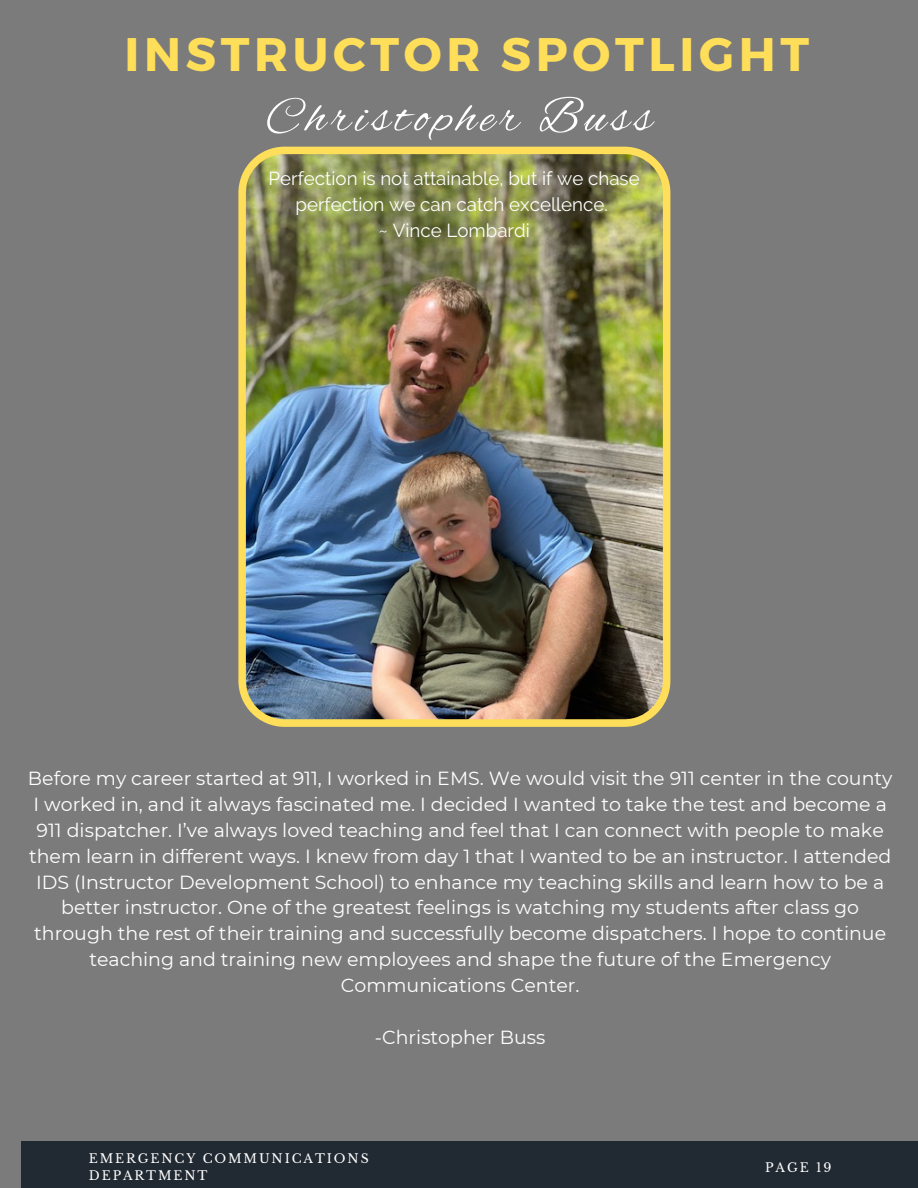
<style>
.page{position:relative;width:918px;height:1188px;background:#7b7b7b}
.page>*{position:absolute;margin:0;border:0;box-sizing:border-box;transform-origin:0 0}
.t1{font:50.1px "Alex Brush";letter-spacing:.1em;color:#fff}
.t2{font:700 47.1px "Montserrat";letter-spacing:.1em;color:#ffde59}
.t3{font:18.9px/25.8px "Montserrat";color:#fff;text-align:center}
.t4{font:18.75px/25.8px "Raleway";color:#fff;text-align:center}
.t5{font:12.45px/17px "Libre Baskerville";letter-spacing:.15em;color:#fff}
</style>
<div class="page">
<div style="left:21px;top:1142px;width:897px;height:46px;background:#212932"></div>
<img style="left:238px;top:147px;width:433px;height:580px">
<h2 class="t2" style="left:124px;top:23px;width:686px">INSTRUCTOR SPOTLIGHT</h2>
<h1 class="t1" style="left:266px;top:89px;width:388px">Christopher Buss</h1>
<p class="t4" style="left:268px;top:166px;width:373px">Perfection is not attainable, but if we chase perfection we can catch excellence.<br>~ Vince Lombardi</p>
<p class="t3" style="left:28px;top:765px;width:866px">Before my career started at 911, I worked in EMS. We would visit the 911 center in the county I worked in, and it always fascinated me. I decided I wanted to take the test and become a 911 dispatcher. I’ve always loved teaching and feel that I can connect with people to make them learn in different ways. I knew from day 1 that I wanted to be an instructor. I attended IDS (Instructor Development School) to enhance my teaching skills and learn how to be a better instructor. One of the greatest feelings is watching my students after class go through the rest of their training and successfully become dispatchers. I hope to continue teaching and training new employees and shape the future of the Emergency Communications Center.</p>
<p class="t3" style="left:375px;top:1024px;width:172px">-Christopher Buss</p>
<p class="t5" style="left:89px;top:1150px;width:281px">EMERGENCY COMMUNICATIONS<br>DEPARTMENT</p>
<p class="t5" style="left:765px;top:1159px;width:68px">PAGE 19</p>
</div>
